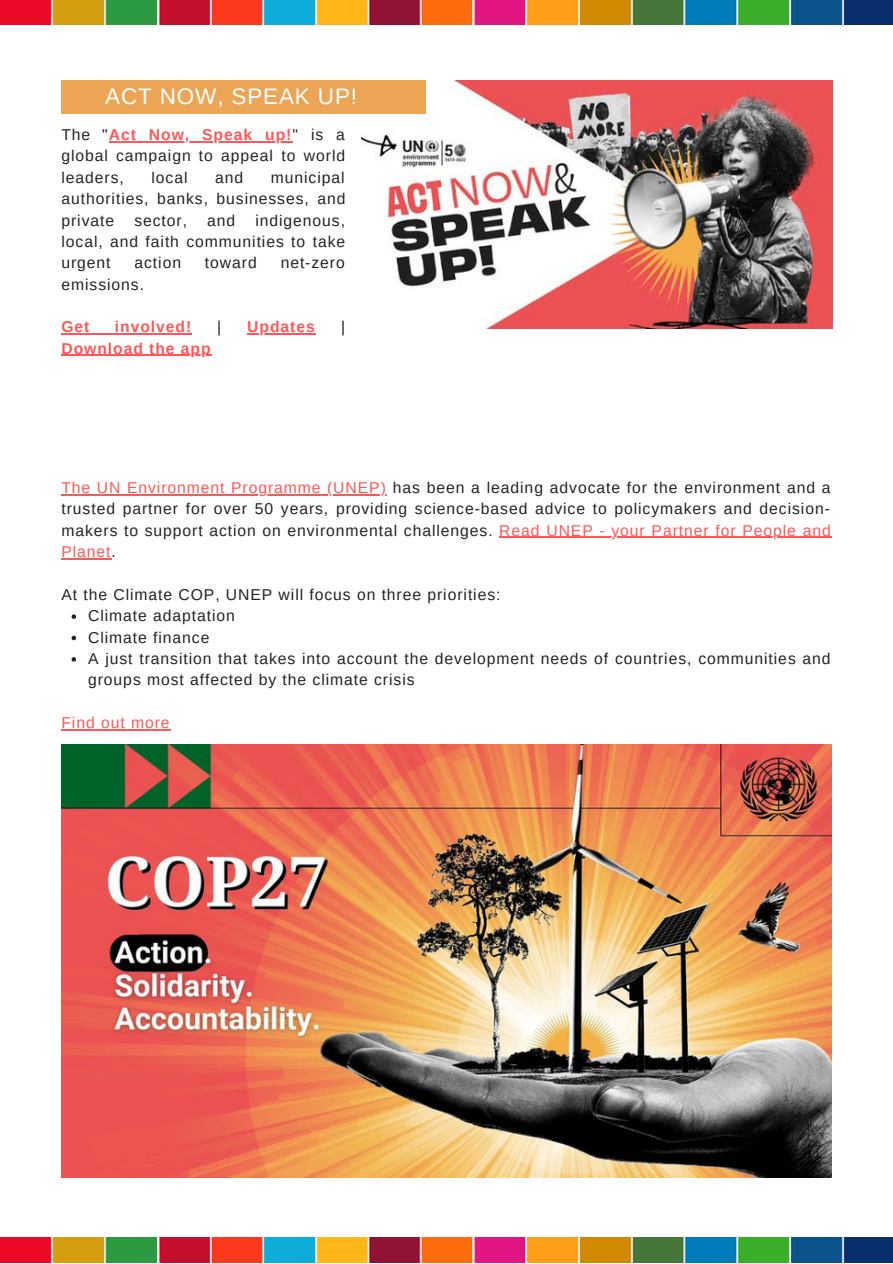
<style>
.page{position:relative;width:893px;height:1264px;background:#fff}
.page>*{position:absolute;margin:0;border:0;box-sizing:border-box;transform-origin:0 0}
.t1{font:22.5px "Arimo";letter-spacing:.04em;color:#fff}
.t2{font:15.75px/21.3px "Arimo";letter-spacing:.06em;color:#222;text-align:justify}
.t3{font:700 15.75px "Arimo";letter-spacing:.06em;color:#ff5757}
.t4{font:15.75px "Arimo";letter-spacing:.06em;color:#ff5757}
.s1{font-weight:700;color:#ff5757}
.s2{color:#ff5757}
</style>
<div class="page">
<img style="left:0;top:0;width:892px;height:25px">
<img style="left:0;top:1237px;width:892px;height:25px">
<img style="left:362px;top:80px;width:470px;height:248px">
<div style="left:61px;top:80px;width:365px;height:34px;background:#eca554"></div>
<img style="left:61px;top:744px;width:770px;height:432px">
<svg style="left:72px;top:614px;width:4px;height:5px"></svg>
<svg style="left:72px;top:635px;width:4px;height:5px"></svg>
<svg style="left:72px;top:657px;width:4px;height:4px"></svg>
<hr style="left:72px;top:494px;width:315px;height:1px;background:#ff5757">
<hr style="left:499px;top:537px;width:332px;height:1px;background:#ff5757">
<hr style="left:61px;top:558px;width:51px;height:1px;background:#ff5757">
<hr style="left:61px;top:729px;width:109px;height:1px;background:#ff5757">
<hr style="left:109px;top:141px;width:183px;height:1px;background:#ff5757">
<hr style="left:61px;top:333px;width:131px;height:1px;background:#ff5757">
<hr style="left:247px;top:333px;width:69px;height:1px;background:#ff5757">
<hr style="left:61px;top:355px;width:151px;height:1px;background:#ff5757">
<h1 class="t1" style="left:105px;top:84px;width:253px">ACT NOW, SPEAK UP!</h1>
<p class="t2" style="left:61px;top:124px;width:285px">The "<span class="s1">Act Now, Speak up!</span>" is a global campaign to appeal to world leaders,</p>
<p class="t2" style="left:61px;top:167px;width:285px;text-indent:209px">municipal authorities, banks, businesses, and private</p>
<p class="t2" style="left:151px;top:167px;width:38px">local</p>
<p class="t2" style="left:215px;top:167px;width:30px">and</p>
<p class="t2" style="left:61px;top:209px;width:285px;text-indent:194px">indigenous, local, and faith communities to take urgent</p>
<p class="t2" style="left:134px;top:209px;width:54px">sector,</p>
<p class="t2" style="left:207px;top:209px;width:30px">and</p>
<p class="t2" style="left:134px;top:252px;width:48px">action</p>
<p class="t2" style="left:205px;top:252px;width:53px">toward</p>
<p class="t2" style="left:281px;top:252px;width:66px">net-zero</p>
<p class="t2" style="left:61px;top:273px;width:84px">emissions.</p>
<p class="t3" style="left:61px;top:318px;width:30px">Get</p>
<p class="t3" style="left:115px;top:318px;width:78px">involved!</p>
<p class="t2" style="left:217px;top:316px;width:6px">|</p>
<p class="t3" style="left:247px;top:318px;width:69px">Updates</p>
<p class="t2" style="left:341px;top:316px;width:6px">|</p>
<p class="t3" style="left:61px;top:339px;width:151px">Download the app</p>
<p class="t2" style="left:61px;top:477px;width:770px"><span class="s2">The UN Environment Programme (UNEP)</span> has been a leading advocate for the environment and a trusted partner for over 50 years, providing science-based advice to policymakers and decision&shy;makers to support action on environmental challenges. <span class="s2">Read UNEP - your Partner for People and Planet</span>.</p>
<p class="t2" style="left:61px;top:583px;width:440px">At the Climate COP, UNEP will focus on three priorities:</p>
<p class="t2" style="left:88px;top:605px;width:744px;text-align:left">Climate adaptation<br>Climate finance<br>A just transition that takes into account the development needs of countries, communities and groups most affected by the climate crisis</p>
<p class="t4" style="left:61px;top:713px;width:110px">Find out more</p>
</div>
